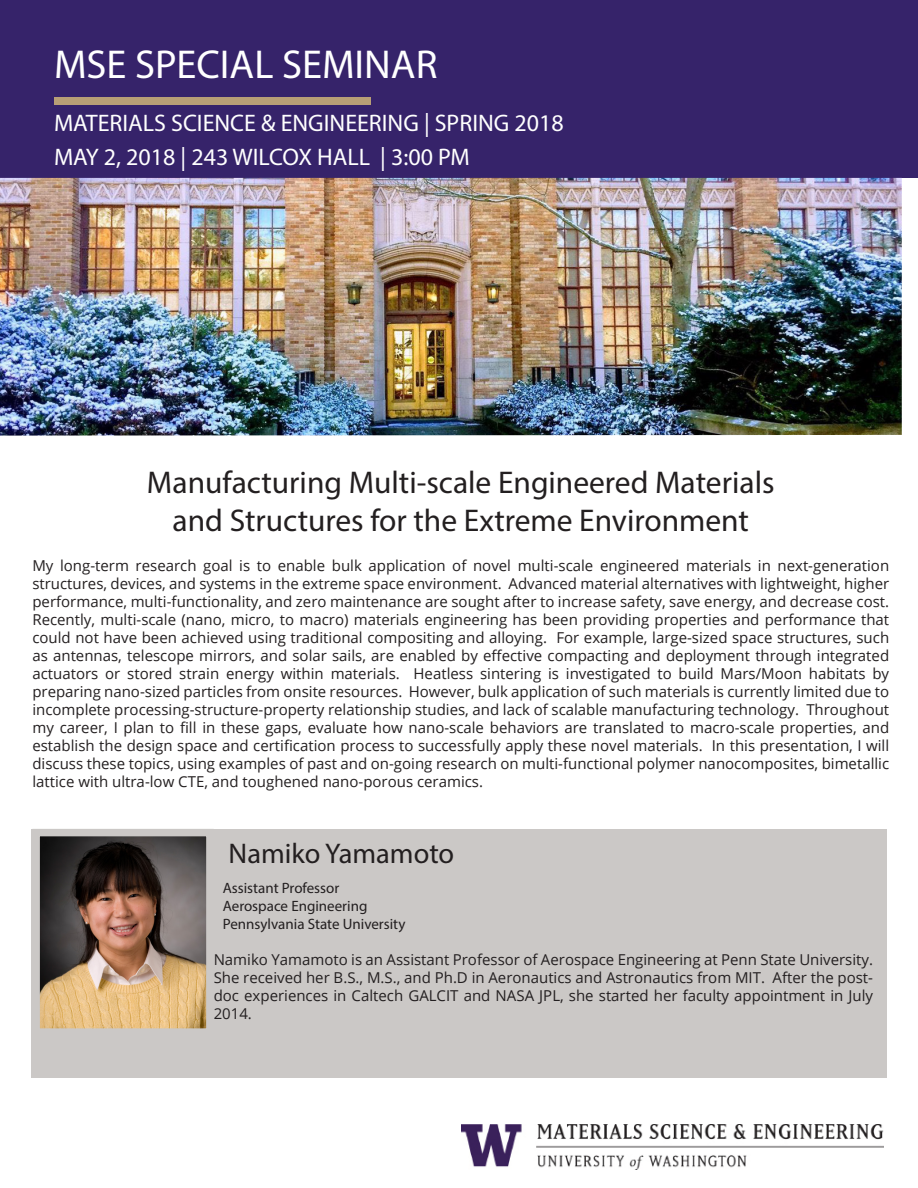
<style>
.page{position:relative;width:918px;height:1188px;background:#fff}
.page>*{position:absolute;margin:0;border:0;box-sizing:border-box;transform-origin:0 0}
.t1{font:40.5px "Myriad Pro";color:#fff}
.t2{font:31.5px "Myriad Pro";color:#231f20}
.t3{font:28.5px "Myriad Pro";color:#231f20}
.t4{font:24px "Myriad Pro";color:#fff}
.t5{font:15px/18px "Open Sans";color:#231f20;text-align:justify}
.t6{font:15px "Myriad Pro";color:#231f20}
</style>
<div class="page">
<div style="left:0;top:0;width:918px;height:178px;background:#36236a"></div>
<img style="left:462px;top:1125px;width:421px;height:44px">
<div style="left:54px;top:97px;width:316px;height:7px;background:#b89f76"></div>
<div style="left:31px;top:829px;width:856px;height:248px;background:#cbc8c6"></div>
<img style="left:41px;top:838px;width:164px;height:189px">
<div style="left:32px;top:829px;width:182px;height:207px;border:8px solid #cbc8c6"></div>
<img style="left:0;top:178px;width:902px;height:258px">
<p class="t1" style="left:54px;top:40px;width:385px">MSE SPECIAL SEMINAR</p>
<p class="t4" style="left:54px;top:108px;width:511px">MATERIALS SCIENCE &amp; ENGINEERING | SPRING 2018</p>
<p class="t4" style="left:54px;top:142px;width:417px">MAY 2, 2018 | 243 WILCOX HALL | 3:00 PM</p>
<p class="t2" style="left:147px;top:463px;width:629px">Manufacturing Multi-scale Engineered Materials</p>
<p class="t2" style="left:173px;top:501px;width:578px">and Structures for the Extreme Environment</p>
<p class="t5" style="left:32px;top:556px;width:858px">My long-term research goal is to enable bulk application of novel multi-scale engineered materials in next-generation structures, devices, and systems in the extreme space environment. Advanced material alternatives with lightweight, higher performance, multi-functionality, and zero maintenance are sought after to increase safety, save energy, and decrease cost.<br>Recently, multi-scale (nano, micro, to macro) materials engineering has been providing properties and performance that could not have been achieved using traditional compositing and alloying. For example, large-sized space structures, such as antennas, telescope mirrors, and solar sails, are enabled by effective compacting and deployment through integrated actuators or stored strain energy within materials. Heatless sintering is investigated to build Mars/Moon habitats by preparing nano-sized particles from onsite resources. However, bulk application of such materials is currently limited due to incomplete processing-structure-property relationship studies, and lack of scalable manufacturing technology. Throughout my career, I plan to fill in these gaps, evaluate how nano-scale behaviors are translated to macro-scale properties, and establish the design space and certification process to successfully apply these novel materials. In this presentation, I will discuss these topics, using examples of past and on-going research on multi-functional polymer nanocomposites, bimetallic lattice with ultra-low CTE, and toughened nano-porous ceramics.</p>
<p class="t3" style="left:229px;top:835px;width:227px">Namiko Yamamoto</p>
<p class="t6" style="left:223px;top:879px;width:118px">Assistant Professor</p>
<p class="t6" style="left:223px;top:897px;width:146px">Aerospace Engineering</p>
<p class="t6" style="left:223px;top:915px;width:184px">Pennsylvania State University</p>
<p class="t5" style="left:214px;top:950px;width:661px">Namiko Yamamoto is an Assistant Professor of Aerospace Engineering at Penn State University.<br>She received her B.S., M.S., and Ph.D in Aeronautics and Astronautics from MIT. After the post&shy;doc experiences in Caltech GALCIT and NASA JPL, she started her faculty appointment in July 2014.</p>
</div>
